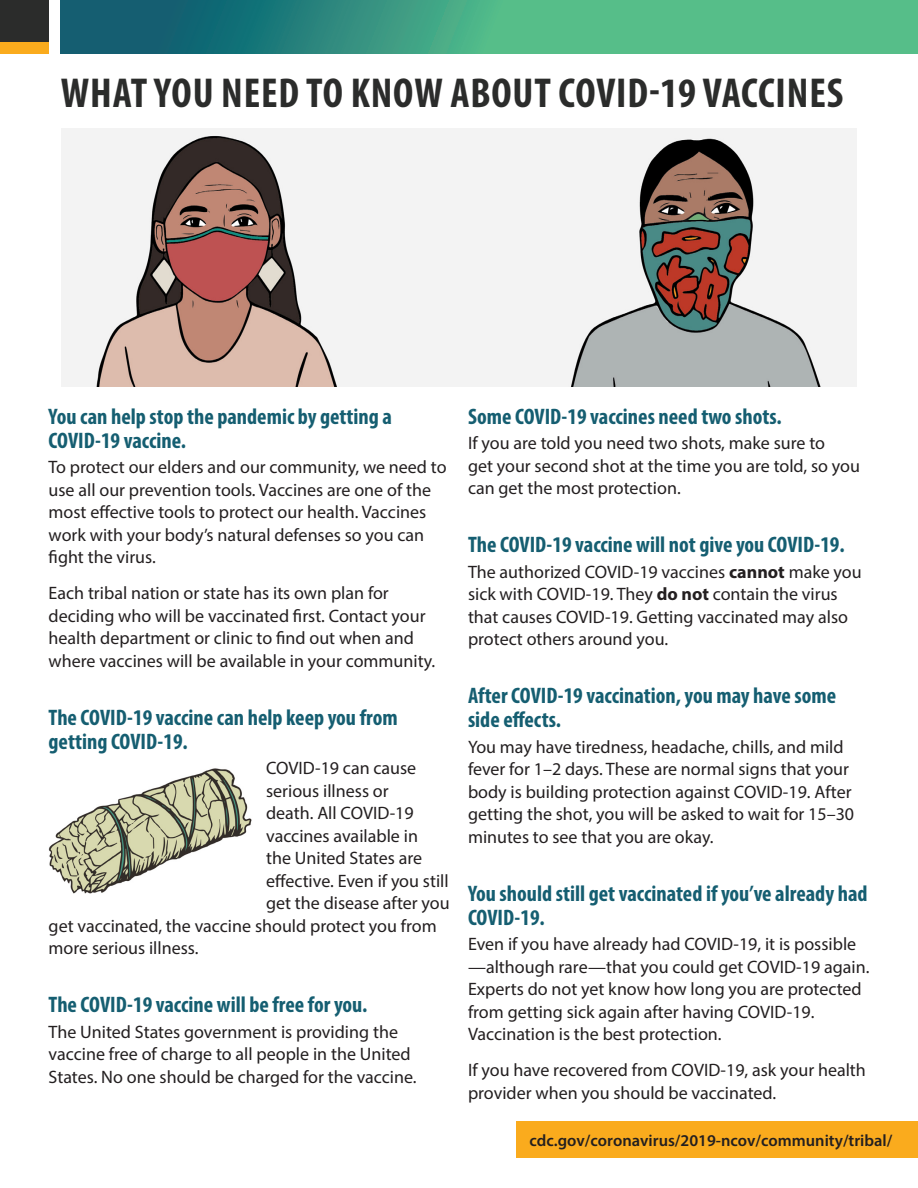
<style>
.page{position:relative;width:918px;height:1188px;background:#fff}
.page>*{position:absolute;margin:0;border:0;box-sizing:border-box;transform-origin:0 0}
.t1{font:700 condensed 42px "Myriad Pro";letter-spacing:.02em;color:#2b2c2b}
.t2{font:700 condensed 22.5px/24px "Myriad Pro";color:#155e71}
.BODY{font:18px/22.5px "Myriad Pro";color:#231f20}
.t3{font:600 16.5px "Myriad Pro";color:#231f20}
.s1{font-weight:700}
</style>
<div class="page">
<div style="left:517px;top:1121px;width:401px;height:37px;background:#faab1d"></div>
<img style="left:61px;top:129px;width:795px;height:257px">
<img style="left:49px;top:768px;width:203px;height:126px">
<svg style="left:60px;top:0;width:858px;height:54px;background:#3d9d81"></svg>
<div style="left:0;top:0;width:49px;height:54px;background:#2b2c2b"></div>
<div style="left:0;top:42px;width:49px;height:12px;background:#faab1d"></div>
<h1 class="t1" style="left:61px;top:67px;width:784px">WHAT YOU NEED TO KNOW ABOUT COVID-19 VACCINES</h1>
<h2 class="t2" style="left:49px;top:404px;width:345px">You can help stop the pandemic by getting a<br>COVID-19 vaccine.</h2>
<p class="BODY" style="left:49px;top:456px;width:400px">To protect our elders and our community, we need to use all our prevention tools. Vaccines are one of the most effective tools to protect our health. Vaccines work with your body’s natural defenses so you can fight the virus.</p>
<p class="BODY" style="left:49px;top:582px;width:388px">Each tribal nation or state has its own plan for deciding who will be vaccinated first. Contact your health department or clinic to find out when and where vaccines will be available in your community.</p>
<h2 class="t2" style="left:49px;top:705px;width:351px">The COVID-19 vaccine can help keep you from getting COVID-19.</h2>
<p class="BODY" style="left:266px;top:757px;width:152px">COVID-19 can cause</p>
<p class="BODY" style="left:266px;top:779px;width:124px">serious illness or</p>
<p class="BODY" style="left:266px;top:802px;width:149px">death. All COVID-19</p>
<p class="BODY" style="left:266px;top:824px;width:153px">vaccines available in</p>
<p class="BODY" style="left:266px;top:847px;width:158px">the United States are</p>
<p class="BODY" style="left:266px;top:869px;width:184px">effective. Even if you still</p>
<p class="BODY" style="left:266px;top:892px;width:185px">get the disease after you</p>
<p class="BODY" style="left:49px;top:914px;width:390px">get vaccinated, the vaccine should protect you from</p>
<p class="BODY" style="left:49px;top:937px;width:151px">more serious illness.</p>
<h2 class="t2" style="left:49px;top:992px;width:320px">The COVID-19 vaccine will be free for you.</h2>
<p class="BODY" style="left:49px;top:1020px;width:370px">The United States government is providing the vaccine free of charge to all people in the United<br>States. No one should be charged for the vaccine.</p>
<h2 class="t2" style="left:468px;top:404px;width:315px">Some COVID-19 vaccines need two shots.</h2>
<p class="BODY" style="left:468px;top:432px;width:394px">If you are told you need two shots, make sure to<br>get your second shot at the time you are told, so you can get the most protection.</p>
<h2 class="t2" style="left:468px;top:532px;width:378px">The COVID-19 vaccine will not give you COVID-19.</h2>
<p class="BODY" style="left:468px;top:560px;width:395px">The authorized COVID-19 vaccines <span class="s1">cannot</span> make you sick with COVID-19. They <span class="s1">do not</span> contain the virus that causes COVID-19. Getting vaccinated may also protect others around you.</p>
<h2 class="t2" style="left:468px;top:683px;width:370px">After COVID-19 vaccination, you may have some side effects.</h2>
<p class="BODY" style="left:468px;top:735px;width:388px">You may have tiredness, headache, chills, and mild fever for 1–2 days. These are normal signs that your body is building protection against COVID-19. After getting the shot, you will be asked to wait for 15–30 minutes to see that you are okay.</p>
<h2 class="t2" style="left:468px;top:881px;width:401px">You should still get vaccinated if you’ve already had<br>COVID-19.</h2>
<p class="BODY" style="left:468px;top:933px;width:403px">Even if you have already had COVID-19, it is possible —although rare—that you could get COVID-19 again.<br>Experts do not yet know how long you are protected from getting sick again after having COVID-19.<br>Vaccination is the best protection.</p>
<p class="BODY" style="left:468px;top:1059px;width:399px">If you have recovered from COVID-19, ask your health provider when you should be vaccinated.</p>
<p class="t3" style="left:530px;top:1130px;width:364px">cdc.gov/coronavirus/2019-ncov/community/tribal/</p>
</div>
